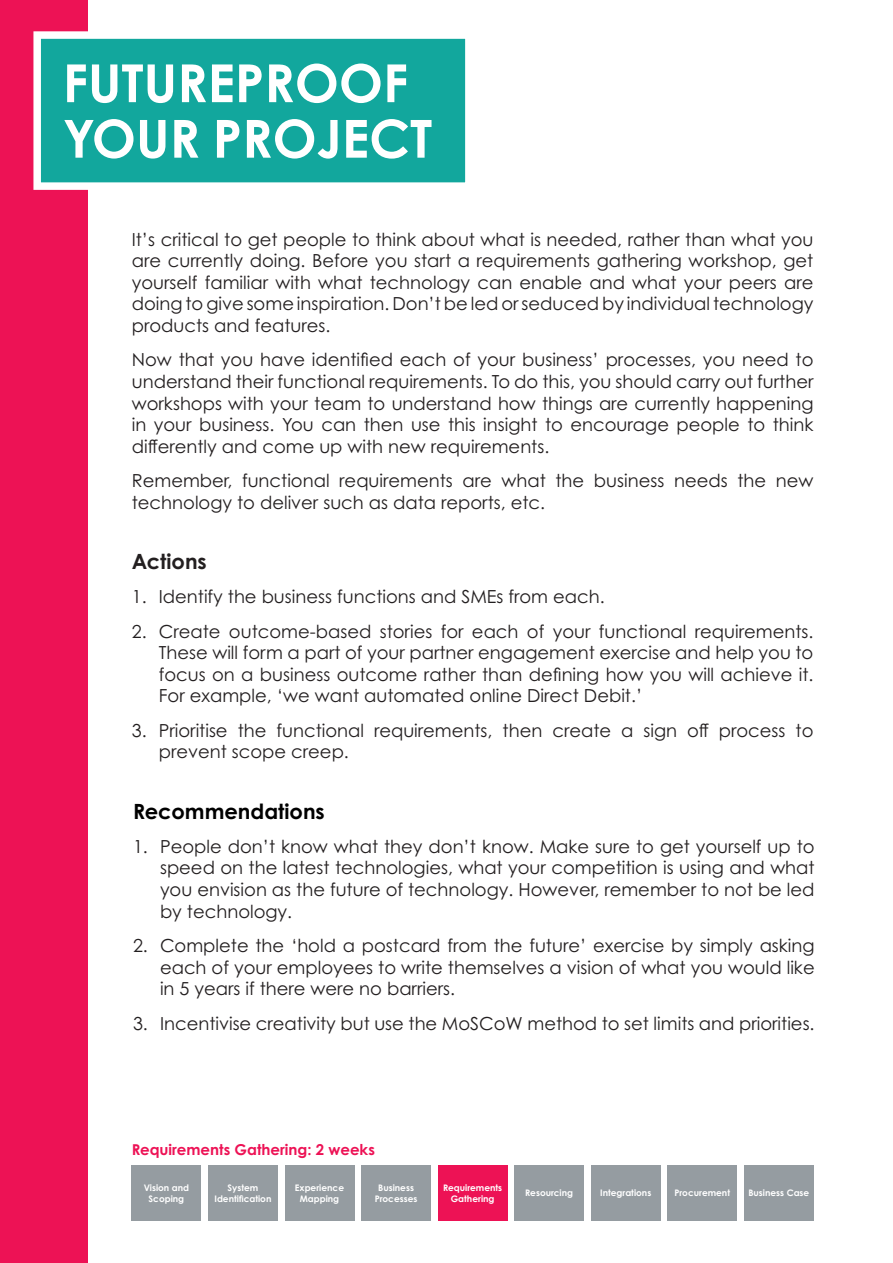
<style>
.page{position:relative;width:893px;height:1263px;background:#fff}
.page>*{position:absolute;margin:0;border:0;box-sizing:border-box;transform-origin:0 0}
.t1{font:700 52.5px/55.5px "Century Gothic Pro";color:#fff}
.t2{font:700 21px "Century Gothic Pro";color:#000}
.t3{font:700 21px "Century Gothic Pro";color:#231f20}
.t4{font:18px/21.6px "Century Gothic Pro";color:#231f20;text-align:justify}
.t5{font:700 15px "Century Gothic Pro";color:#ed1255}
.t6{font:700 9px/10.8px "Century Gothic Pro";color:#fff;text-align:center}
</style>
<div class="page">
<div style="left:0;top:0;width:87px;height:1263px;background:#ed1255"></div>
<div style="left:33px;top:31px;width:440px;height:159px;background:#12a79d;border:8px solid #fff"></div>
<div style="left:132px;top:1165px;width:69px;height:55px;background:#959ca1"></div>
<div style="left:515px;top:1165px;width:69px;height:55px;background:#959ca1"></div>
<div style="left:285px;top:1165px;width:69px;height:55px;background:#959ca1"></div>
<div style="left:591px;top:1165px;width:69px;height:55px;background:#959ca1"></div>
<div style="left:361px;top:1165px;width:70px;height:55px;background:#959ca1"></div>
<div style="left:668px;top:1165px;width:69px;height:55px;background:#959ca1"></div>
<div style="left:438px;top:1165px;width:69px;height:55px;background:#ed1255"></div>
<div style="left:744px;top:1165px;width:69px;height:55px;background:#959ca1"></div>
<div style="left:208px;top:1165px;width:70px;height:55px;background:#959ca1"></div>
<p class="t1" style="left:63px;top:54px;width:371px">FUTUREPROOF<br>YOUR PROJECT</p>
<p class="t4" style="left:132px;top:228px;width:683px">It’s critical to get people to think about what is needed, rather than what you are currently doing. Before you start a requirements gathering workshop, get yourself familiar with what technology can enable and what your peers are doing to give some inspiration. Don’t be led or seduced by individual technology products and features.</p>
<p class="t4" style="left:132px;top:349px;width:683px">Now that you have identified each of your business’ processes, you need to understand their functional requirements. To do this, you should carry out further workshops with your team to understand how things are currently happening in your business. You can then use this insight to encourage people to think differently and come up with new requirements.</p>
<p class="t4" style="left:132px;top:470px;width:683px">Remember, functional requirements are what the business needs the new technology to deliver such as data reports, etc.</p>
<p class="t3" style="left:132px;top:548px;width:77px">Actions</p>
<p class="t4" style="left:132px;top:586px;width:474px">1. Identify the business functions and SMEs from each.</p>
<p class="t4" style="left:159px;top:620px;width:656px;text-indent:-27px">2. Create outcome-based stories for each of your functional requirements.<br>These will form a part of your partner engagement exercise and help you to focus on a business outcome rather than defining how you will achieve it.<br>For example, ‘we want automated online Direct Debit.’</p>
<p class="t4" style="left:159px;top:719px;width:656px;text-indent:-27px">3. Prioritise the functional requirements, then create a sign off process to prevent scope creep.</p>
<p class="t2" style="left:133px;top:798px;width:193px">Recommendations</p>
<p class="t4" style="left:160px;top:835px;width:656px;text-indent:-27px">1. People don’t know what they don’t know. Make sure to get yourself up to speed on the latest technologies, what your competition is using and what you envision as the future of technology. However, remember to not be led by technology.</p>
<p class="t4" style="left:160px;top:934px;width:656px;text-indent:-27px">2. Complete the ‘hold a postcard from the future’ exercise by simply asking each of your employees to write themselves a vision of what you would like in 5 years if there were no barriers.</p>
<p class="t4" style="left:133px;top:1012px;width:683px">3. Incentivise creativity but use the MoSCoW method to set limits and priorities.</p>
<p class="t5" style="left:132px;top:1140px;width:245px">Requirements Gathering: 2 weeks</p>
<p class="t6" style="left:144px;top:1182px;width:47px">Vision and<br>Scoping</p>
<p class="t6" style="left:525px;top:1187px;width:49px">Resourcing</p>
<p class="t6" style="left:295px;top:1182px;width:51px">Experience<br>Mapping</p>
<p class="t6" style="left:600px;top:1187px;width:53px">Integrations</p>
<p class="t6" style="left:375px;top:1182px;width:44px">Business<br>Processes</p>
<p class="t6" style="left:674px;top:1187px;width:57px">Procurement</p>
<p class="t6" style="left:443px;top:1182px;width:61px">Requirements<br>Gathering</p>
<p class="t6" style="left:748px;top:1187px;width:63px">Business Case</p>
<p class="t6" style="left:215px;top:1182px;width:58px">System<br>Identification</p>
</div>
